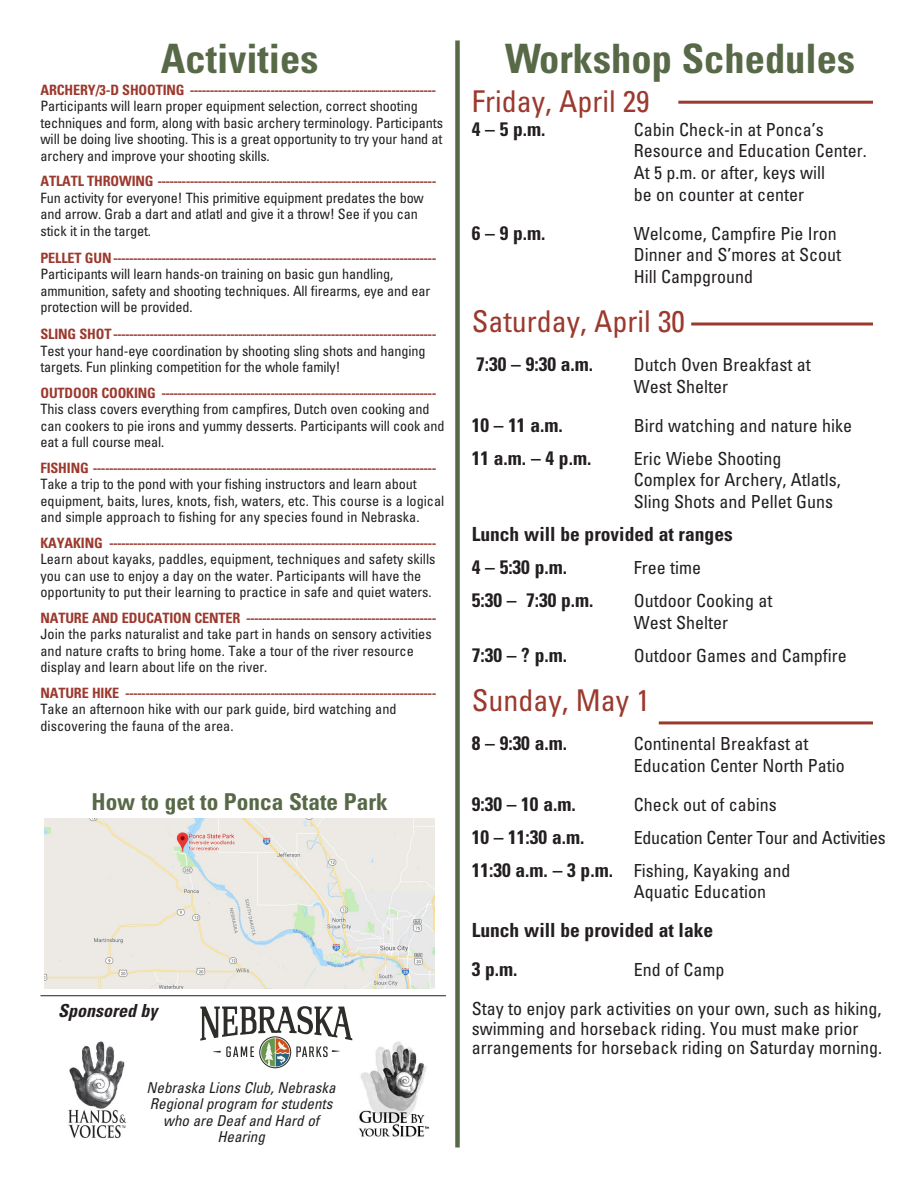
<style>
.page{position:relative;width:918px;height:1188px;background:#fff}
.page>*{position:absolute;margin:0;border:0;box-sizing:border-box;transform-origin:0 0}
.t1{font:700 condensed 40.5px "Univers";color:#586948}
.t2{font:condensed 30px "Univers";color:#9c392e}
.t3{font:700 condensed 23.25px "Univers";color:#586948}
.t4{font:700 condensed 19.5px "Univers LT Std";color:#231f20}
.t5{font:condensed 18px/21.6px "Univers LT Std";color:#231f20}
.t6{font:condensed 18px "Univers LT Std";letter-spacing:-.02em;color:#231f20}
.t7{font:italic 700 condensed 18px "Univers LT Std";color:#231f20}
.t8{font:italic condensed 15px/16.5px "Univers LT Std";color:#231f20;text-align:center}
.t9{font:condensed 14.25px/16.5px "Univers LT Std";letter-spacing:-.01em;color:#231f20}
.t10{font:700 condensed 14.25px "Univers LT Std";letter-spacing:-.01em;color:#9c392e}
.s1{font-weight:700;font-size:19.5px}
</style>
<div class="page">
<div style="left:455px;top:40px;width:5px;height:1108px;background:#586948"></div>
<hr style="left:40px;top:995px;width:406px;height:1px;background:#231f20">
<img style="left:44px;top:819px;width:391px;height:170px">
<svg style="left:200px;top:1006px;width:152px;height:62px"></svg>
<svg style="left:691px;top:322px;width:182px;height:4px"></svg>
<hr style="left:678px;top:101px;width:195px;height:3px;background:#9c392e">
<img style="left:358px;top:1041px;width:71px;height:96px">
<img style="left:68px;top:1041px;width:59px;height:98px">
<hr style="left:659px;top:721px;width:214px;height:3px;background:#9c392e">
<p class="t1" style="left:161px;top:33px;width:159px">Activities</p>
<p class="t1" style="left:505px;top:33px;width:351px">Workshop Schedules</p>
<p class="t10" style="left:40px;top:81px;width:397px">ARCHERY/3-D SHOOTING -------------------------------------------------------------</p>
<p class="t9" style="left:40px;top:98px;width:404px">Participants will learn proper equipment selection, correct shooting techniques and form, along with basic archery terminology. Participants will be doing live shooting. This is a great opportunity to try your hand at archery and improve your shooting skills.</p>
<p class="t10" style="left:40px;top:172px;width:397px">ATLATL THROWING ---------------------------------------------------------------------</p>
<p class="t9" style="left:40px;top:189px;width:385px">Fun activity for everyone! This primitive equipment predates the bow and arrow. Grab a dart and atlatl and give it a throw! See if you can stick it in the target.</p>
<p class="t10" style="left:40px;top:249px;width:397px">PELLET GUN --------------------------------------------------------------------------------</p>
<p class="t9" style="left:40px;top:266px;width:391px">Participants will learn hands-on training on basic gun handling, ammunition, safety and shooting techniques. All firearms, eye and ear protection will be provided.</p>
<p class="t10" style="left:40px;top:325px;width:397px">SLING SHOT --------------------------------------------------------------------------------</p>
<p class="t9" style="left:40px;top:342px;width:387px">Test your hand-eye coordination by shooting sling shots and hanging targets. Fun plinking competition for the whole family!</p>
<p class="t10" style="left:40px;top:384px;width:397px">OUTDOOR COOKING --------------------------------------------------------------------</p>
<p class="t9" style="left:40px;top:401px;width:406px">This class covers everything from campfires, Dutch oven cooking and can cookers to pie irons and yummy desserts. Participants will cook and eat a full course meal.</p>
<p class="t10" style="left:40px;top:459px;width:397px">FISHING -------------------------------------------------------------------------------------</p>
<p class="t9" style="left:40px;top:476px;width:405px">Take a trip to the pond with your fishing instructors and learn about equipment, baits, lures, knots, fish, waters, etc. This course is a logical and simple approach to fishing for any species found in Nebraska.</p>
<p class="t10" style="left:40px;top:534px;width:397px">KAYAKING ---------------------------------------------------------------------------------</p>
<p class="t9" style="left:40px;top:551px;width:397px">Learn about kayaks, paddles, equipment, techniques and safety skills you can use to enjoy a day on the water. Participants will have the opportunity to put their learning to practice in safe and quiet waters.</p>
<p class="t10" style="left:40px;top:609px;width:397px">NATURE AND EDUCATION CENTER -----------------------------------------------</p>
<p class="t9" style="left:40px;top:626px;width:393px">Join the parks naturalist and take part in hands on sensory activities and nature crafts to bring home. Take a tour of the river resource display and learn about life on the river.</p>
<p class="t10" style="left:40px;top:684px;width:397px">NATURE HIKE -----------------------------------------------------------------------------</p>
<p class="t9" style="left:40px;top:701px;width:358px">Take an afternoon hike with our park guide, bird watching and discovering the fauna of the area.</p>
<p class="t3" style="left:91px;top:788px;width:298px">How to get to Ponca State Park</p>
<p class="t7" style="left:58px;top:1000px;width:101px">Sponsored by</p>
<p class="t8" style="left:147px;top:1079px;width:191px">Nebraska Lions Club, Nebraska<br>Regional program for students who are Deaf and Hard of<br>Hearing</p>
<p class="t2" style="left:472px;top:83px;width:179px">Friday, April 29</p>
<p class="t4" style="left:472px;top:117px;width:75px">4 – 5 p.m.</p>
<p class="t5" style="left:634px;top:118px;width:235px">Cabin Check-in at Ponca’s<br>Resource and Education Center.<br>At 5 p.m. or after, keys will<br>be on counter at center</p>
<p class="t4" style="left:472px;top:221px;width:75px">6 – 9 p.m.</p>
<p class="t5" style="left:634px;top:222px;width:209px">Welcome, Campfire Pie Iron<br>Dinner and S’mores at Scout<br>Hill Campground</p>
<p class="t2" style="left:472px;top:303px;width:214px">Saturday, April 30</p>
<p class="t4" style="left:476px;top:352px;width:119px">7:30 – 9:30 a.m.</p>
<p class="t5" style="left:634px;top:354px;width:179px">Dutch Oven Breakfast at<br>West Shelter</p>
<p class="t4" style="left:472px;top:413px;width:93px">10 – 11 a.m.</p>
<p class="t5" style="left:634px;top:414px;width:220px">Bird watching and nature hike</p>
<p class="t4" style="left:472px;top:446px;width:121px">11 a.m. – 4 p.m.</p>
<p class="t5" style="left:634px;top:447px;width:209px">Eric Wiebe Shooting<br>Complex for Archery, Atlatls,<br>Sling Shots and Pellet Guns</p>
<p class="t4" style="left:472px;top:522px;width:263px">Lunch will be provided at ranges</p>
<p class="t4" style="left:472px;top:555px;width:97px">4 – 5:30 p.m.</p>
<p class="t5" style="left:634px;top:557px;width:69px">Free time</p>
<p class="t4" style="left:472px;top:588px;width:123px">5:30 – 7:30 p.m.</p>
<p class="t5" style="left:634px;top:590px;width:140px">Outdoor Cooking at<br>West Shelter</p>
<p class="t4" style="left:472px;top:643px;width:97px">7:30 – ? p.m.</p>
<p class="t5" style="left:634px;top:644px;width:215px">Outdoor Games and Campfire</p>
<p class="t2" style="left:472px;top:681px;width:179px">Sunday, May 1</p>
<p class="t4" style="left:472px;top:731px;width:97px">8 – 9:30 a.m.</p>
<p class="t5" style="left:634px;top:733px;width:213px">Continental Breakfast at<br>Education Center North Patio</p>
<p class="t4" style="left:472px;top:792px;width:106px">9:30 – 10 a.m.</p>
<p class="t5" style="left:634px;top:793px;width:145px">Check out of cabins</p>
<p class="t4" style="left:472px;top:825px;width:114px">10 – 11:30 a.m.</p>
<p class="t6" style="left:634px;top:826px;width:253px">Education Center Tour and Activities</p>
<p class="t5" style="left:634px;top:859px;width:158px;text-indent:-162px"><span class="s1">11:30 a.m. – 3 p.m.</span> Fishing, Kayaking and<br>Aquatic Education</p>
<p class="t4" style="left:472px;top:918px;width:243px">Lunch will be provided at lake</p>
<p class="t4" style="left:472px;top:957px;width:47px">3 p.m.</p>
<p class="t5" style="left:634px;top:959px;width:92px">End of Camp</p>
<p class="t5" style="left:472px;top:999px;width:412px;line-height:19.5px">Stay to enjoy park activities on your own, such as hiking, swimming and horseback riding. You must make prior arrangements for horseback riding on Saturday morning.</p>
</div>
